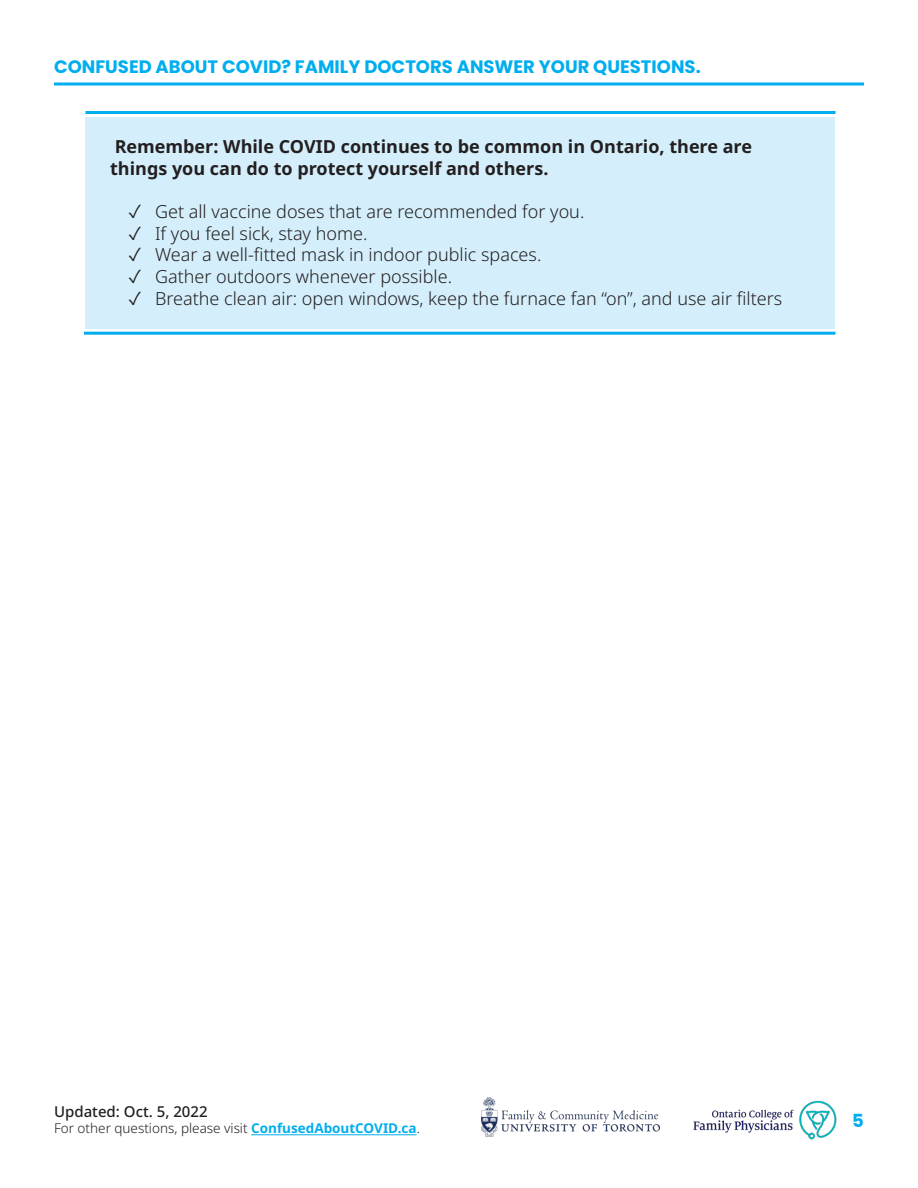
<style>
.page{position:relative;width:918px;height:1188px;background:#fff}
.page>*{position:absolute;margin:0;border:0;box-sizing:border-box;transform-origin:0 0}
.t1{font:300 18px "Noto Sans";color:#231f20}
.t2{font:700 18px/21.6px "Noto Sans";color:#231f20}
.t3{font:700 18px "Poppins";color:#00aeef}
.t4{font:500 15px "Noto Sans";color:#231f20}
.t5{font:300 13.5px "Noto Sans";color:#231f20}
.s1{font-weight:700;color:#00aeef}
</style>
<div class="page">
<svg style="left:54px;top:82px;width:810px;height:4px;background:#3fc2f2"></svg>
<hr style="left:251px;top:1134px;width:166px;height:1px;background:#00aeef">
<img style="left:481px;top:1098px;width:178px;height:39px">
<img style="left:693px;top:1100px;width:144px;height:40px">
<hr style="left:85px;top:111px;width:750px;height:3px;background:#00aeef">
<hr style="left:84px;top:332px;width:752px;height:3px;background:#00aeef">
<div style="left:86px;top:117px;width:749px;height:211px;background:#d4effb"></div>
<p class="t3" style="left:54px;top:56px;width:648px">CONFUSED ABOUT COVID? FAMILY DOCTORS ANSWER YOUR QUESTIONS.</p>
<p class="t2" style="left:110px;top:136px;width:644px">Remember: While COVID continues to be common in Ontario, there are things you can do to protect yourself and others.</p>
<p class="t1" style="left:128px;top:199px;width:458px">✓ Get all vaccine doses that are recommended for you.</p>
<p class="t1" style="left:128px;top:221px;width:241px">✓ If you feel sick, stay home.</p>
<p class="t1" style="left:128px;top:242px;width:415px">✓ Wear a well-fitted mask in indoor public spaces.</p>
<p class="t1" style="left:128px;top:264px;width:325px">✓ Gather outdoors whenever possible.</p>
<p class="t1" style="left:128px;top:285px;width:656px">✓ Breathe clean air: open windows, keep the furnace fan “on”, and use air filters</p>
<p class="t4" style="left:54px;top:1101px;width:155px">Updated: Oct. 5, 2022</p>
<p class="t5" style="left:54px;top:1119px;width:367px">For other questions, please visit <span class="s1">ConfusedAboutCOVID.ca</span>.</p>
<p class="t3" style="left:852px;top:1111px;width:13px">5</p>
</div>
